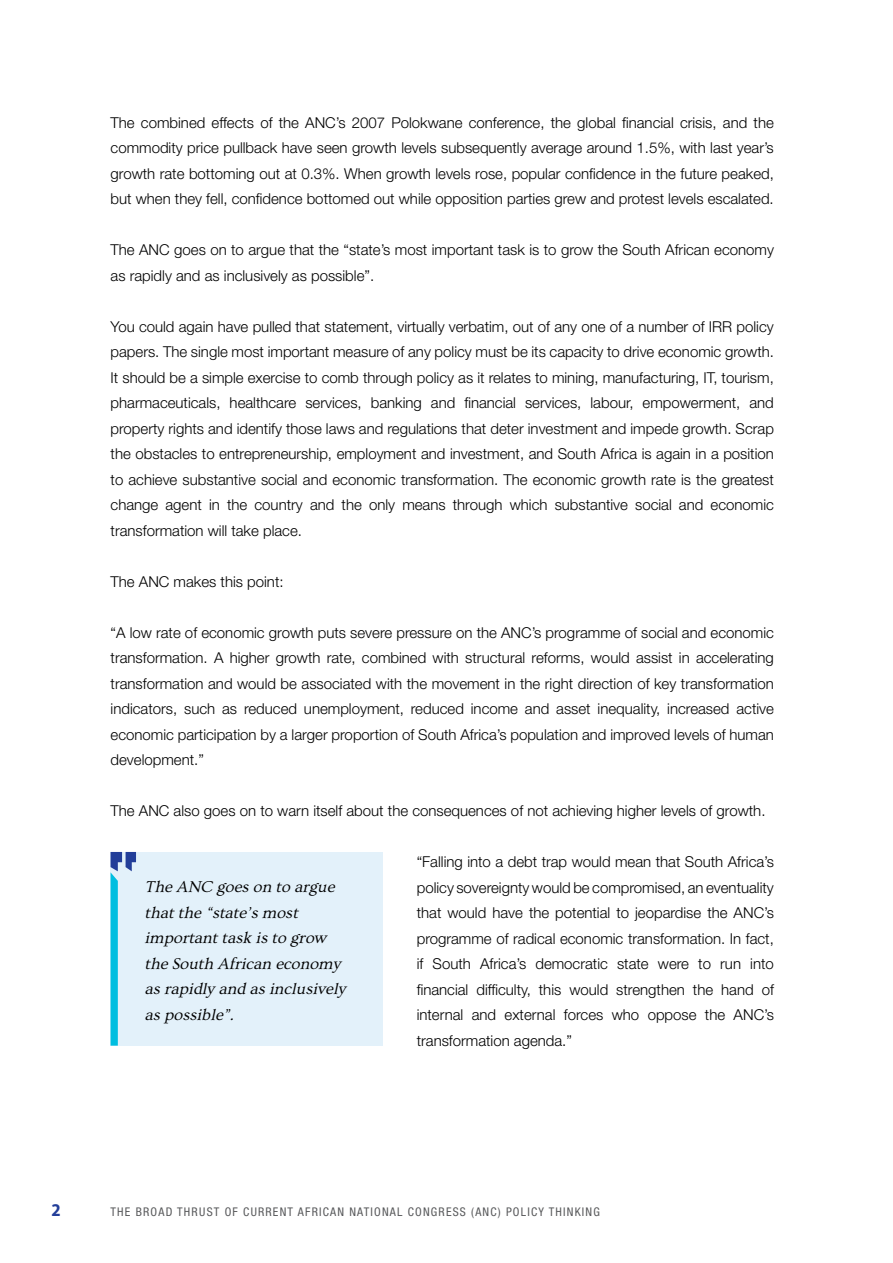
<style>
.page{position:relative;width:893px;height:1263px;background:#fff}
.page>*{position:absolute;margin:0;border:0;box-sizing:border-box;transform-origin:0 0}
.t1{font:700 semi-condensed 18px "Myriad Pro";color:#233e99}
.t2{font:italic 16.5px/25.5px "Ovo";letter-spacing:-.24em;color:#000}
.t3{font:300 15px/25.5px "Helvetica Neue LT Std";color:#000;text-align:justify}
.t4{font:condensed 12px "Helvetica Neue LT Std";letter-spacing:.1em;color:#58595b}
</style>
<div class="page">
<div style="left:111px;top:852px;width:272px;height:194px;background:#e3f1fa"></div>
<svg style="left:111px;top:852px;width:25px;height:194px"></svg>
<p class="t3" style="left:111px;top:109px;width:665px">The combined effects of the ANC’s 2007 Polokwane conference, the global financial crisis, and the commodity price pullback have seen growth levels subsequently average around 1.5%, with last year’s growth rate bottoming out at 0.3%. When growth levels rose, popular confidence in the future peaked, but when they fell, confidence bottomed out while opposition parties grew and protest levels escalated.</p>
<p class="t3" style="left:111px;top:237px;width:665px">The ANC goes on to argue that the “state’s most important task is to grow the South African economy as rapidly and as inclusively as possible”.</p>
<p class="t3" style="left:111px;top:313px;width:665px">You could again have pulled that statement, virtually verbatim, out of any one of a number of IRR policy papers. The single most important measure of any policy must be its capacity to drive economic growth.<br>It should be a simple exercise to comb through policy as it relates to mining, manufacturing, IT, tourism, pharmaceuticals, healthcare services, banking and financial services, labour, empowerment, and property rights and identify those laws and regulations that deter investment and impede growth. Scrap the obstacles to entrepreneurship, employment and investment, and South Africa is again in a position to achieve substantive social and economic transformation. The economic growth rate is the greatest change agent in the country and the only means through which substantive social and economic transformation will take place.</p>
<p class="t3" style="left:111px;top:568px;width:175px">The ANC makes this point:</p>
<p class="t3" style="left:111px;top:619px;width:665px">“A low rate of economic growth puts severe pressure on the ANC’s programme of social and economic transformation. A higher growth rate, combined with structural reforms, would assist in accelerating transformation and would be associated with the movement in the right direction of key transformation indicators, such as reduced unemployment, reduced income and asset inequality, increased active economic participation by a larger proportion of South Africa’s population and improved levels of human development.”</p>
<p class="t3" style="left:111px;top:798px;width:656px">The ANC also goes on to warn itself about the consequences of not achieving higher levels of growth.</p>
<p class="t3" style="left:417px;top:849px;width:359px">“Falling into a debt trap would mean that South Africa’s policy sovereignty would be compromised, an eventuality that would have the potential to jeopardise the ANC’s programme of radical economic transformation. In fact, if South Africa’s democratic state were to run into financial difficulty, this would strengthen the hand of internal and external forces who oppose the ANC’s transformation agenda.”</p>
<p class="t2" style="left:145px;top:874px;width:46px">The ANC</p>
<p class="t2" style="left:145px;top:874px;width:205px;text-indent:72px">goeson to argue thatthe “state’smost importanttask isto grow the South African economy asrapidly and asinclusively aspossible”.</p>
<p class="t1" style="left:51px;top:1198px;width:11px">2</p>
<p class="t4" style="left:111px;top:1204px;width:373px">THE BROAD THRUST OF CURRENT AFRICAN NATIONAL CONGRESS (ANC</p>
<p class="t4" style="left:498px;top:1204px;width:104px">) POLICY THINKING</p>
</div>
